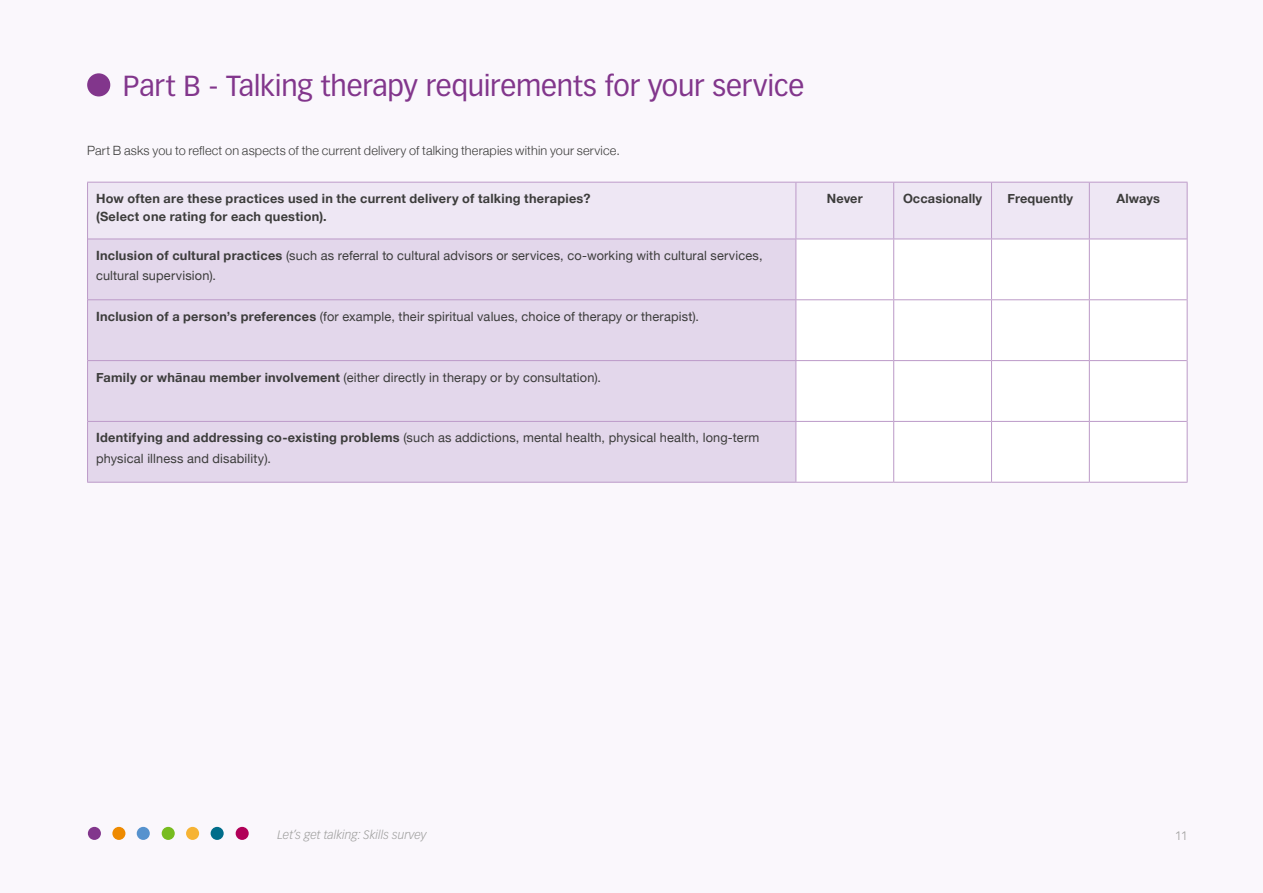
<style>
.page{position:relative;width:1263px;height:893px;background:#faf7fc}
.page>*{position:absolute;margin:0;border:0;box-sizing:border-box;transform-origin:0 0}
.t1{font:28.5px "Vectora LH";letter-spacing:-.01em;color:#82368c}
.t2{font:12.75px/20.2px "Helvetica Neue";letter-spacing:.015em;color:#3c3c3b}
.t3{font:700 12.75px/18px "Helvetica Neue";letter-spacing:.02em;color:#3c3c3b}
.t4{font:300 12.75px "Helvetica Neue";letter-spacing:.01em;color:#3c3c3b}
.t5{font:italic 300 12px "Vectora LH";color:#9d9d9c}
.t6{font:300 12px "Vectora LH";color:#9d9d9c}
.s1{font-weight:700}
</style>
<div class="page">
<div style="left:88px;top:827px;width:13px;height:13px;background:#82368c;border-radius:50%"></div>
<div style="left:112px;top:827px;width:13px;height:13px;background:#ee8a00;border-radius:50%"></div>
<div style="left:137px;top:827px;width:13px;height:13px;background:#5692ce;border-radius:50%"></div>
<div style="left:162px;top:827px;width:13px;height:13px;background:#77bc1f;border-radius:50%"></div>
<div style="left:186px;top:827px;width:13px;height:13px;background:#f6b334;border-radius:50%"></div>
<div style="left:211px;top:827px;width:13px;height:13px;background:#006d8a;border-radius:50%"></div>
<div style="left:236px;top:827px;width:13px;height:13px;background:#b10058;border-radius:50%"></div>
<div style="left:87px;top:73px;width:23px;height:23px;background:#82368c;border-radius:50%"></div>
<div style="left:88px;top:183px;width:1099px;height:56px;background:#eee7f4"></div>
<div style="left:88px;top:240px;width:707px;height:242px;background:#e3d7eb"></div>
<svg style="left:796px;top:240px;width:391px;height:242px"></svg>
<hr style="left:87px;top:182px;width:709px;height:1px;background:#bc9ac8">
<hr style="left:796px;top:182px;width:98px;height:1px;background:#bc9ac8">
<hr style="left:894px;top:182px;width:97px;height:1px;background:#bc9ac8">
<hr style="left:991px;top:182px;width:98px;height:1px;background:#bc9ac8">
<hr style="left:1089px;top:182px;width:98px;height:1px;background:#bc9ac8">
<hr style="left:88px;top:239px;width:708px;height:1px;background:#bc9ac8">
<hr style="left:796px;top:239px;width:98px;height:1px;background:#bc9ac8">
<hr style="left:894px;top:239px;width:97px;height:1px;background:#bc9ac8">
<hr style="left:991px;top:239px;width:98px;height:1px;background:#bc9ac8">
<hr style="left:1089px;top:239px;width:98px;height:1px;background:#bc9ac8">
<hr style="left:88px;top:299px;width:708px;height:1px;background:#bc9ac8">
<hr style="left:796px;top:299px;width:98px;height:1px;background:#bc9ac8">
<hr style="left:894px;top:299px;width:97px;height:1px;background:#bc9ac8">
<hr style="left:991px;top:299px;width:98px;height:1px;background:#bc9ac8">
<hr style="left:1089px;top:299px;width:98px;height:1px;background:#bc9ac8">
<hr style="left:88px;top:360px;width:708px;height:1px;background:#bc9ac8">
<hr style="left:796px;top:360px;width:98px;height:1px;background:#bc9ac8">
<hr style="left:894px;top:360px;width:97px;height:1px;background:#bc9ac8">
<hr style="left:991px;top:360px;width:98px;height:1px;background:#bc9ac8">
<hr style="left:1089px;top:360px;width:98px;height:1px;background:#bc9ac8">
<hr style="left:88px;top:421px;width:708px;height:1px;background:#bc9ac8">
<hr style="left:796px;top:421px;width:98px;height:1px;background:#bc9ac8">
<hr style="left:894px;top:421px;width:97px;height:1px;background:#bc9ac8">
<hr style="left:991px;top:421px;width:98px;height:1px;background:#bc9ac8">
<hr style="left:1089px;top:421px;width:98px;height:1px;background:#bc9ac8">
<hr style="left:87px;top:482px;width:709px;height:1px;background:#bc9ac8">
<hr style="left:796px;top:482px;width:98px;height:1px;background:#bc9ac8">
<hr style="left:894px;top:482px;width:97px;height:1px;background:#bc9ac8">
<hr style="left:991px;top:482px;width:98px;height:1px;background:#bc9ac8">
<hr style="left:1089px;top:482px;width:98px;height:1px;background:#bc9ac8">
<hr style="left:87px;top:183px;width:1px;height:56px;background:#bc9ac8">
<hr style="left:795px;top:183px;width:1px;height:56px;background:#bc9ac8">
<hr style="left:893px;top:183px;width:1px;height:56px;background:#bc9ac8">
<hr style="left:991px;top:183px;width:1px;height:56px;background:#bc9ac8">
<hr style="left:1089px;top:183px;width:1px;height:56px;background:#bc9ac8">
<hr style="left:1187px;top:183px;width:1px;height:56px;background:#bc9ac8">
<hr style="left:87px;top:239px;width:1px;height:61px;background:#bc9ac8">
<hr style="left:795px;top:239px;width:1px;height:60px;background:#bc9ac8">
<hr style="left:893px;top:239px;width:1px;height:60px;background:#bc9ac8">
<hr style="left:991px;top:239px;width:1px;height:60px;background:#bc9ac8">
<hr style="left:1089px;top:239px;width:1px;height:60px;background:#bc9ac8">
<hr style="left:1187px;top:239px;width:1px;height:61px;background:#bc9ac8">
<hr style="left:87px;top:300px;width:1px;height:61px;background:#bc9ac8">
<hr style="left:795px;top:300px;width:1px;height:60px;background:#bc9ac8">
<hr style="left:893px;top:300px;width:1px;height:60px;background:#bc9ac8">
<hr style="left:991px;top:300px;width:1px;height:60px;background:#bc9ac8">
<hr style="left:1089px;top:300px;width:1px;height:60px;background:#bc9ac8">
<hr style="left:1187px;top:300px;width:1px;height:61px;background:#bc9ac8">
<hr style="left:87px;top:361px;width:1px;height:60px;background:#bc9ac8">
<hr style="left:795px;top:361px;width:1px;height:60px;background:#bc9ac8">
<hr style="left:893px;top:361px;width:1px;height:60px;background:#bc9ac8">
<hr style="left:991px;top:361px;width:1px;height:60px;background:#bc9ac8">
<hr style="left:1089px;top:361px;width:1px;height:60px;background:#bc9ac8">
<hr style="left:1187px;top:361px;width:1px;height:60px;background:#bc9ac8">
<hr style="left:87px;top:421px;width:1px;height:61px;background:#bc9ac8">
<hr style="left:795px;top:422px;width:1px;height:60px;background:#bc9ac8">
<hr style="left:893px;top:422px;width:1px;height:60px;background:#bc9ac8">
<hr style="left:991px;top:422px;width:1px;height:60px;background:#bc9ac8">
<hr style="left:1089px;top:422px;width:1px;height:60px;background:#bc9ac8">
<hr style="left:1187px;top:421px;width:1px;height:61px;background:#bc9ac8">
<h1 class="t1" style="left:123px;top:69px;width:683px">Part B - Talking therapy requirements for your service</h1>
<p class="t4" style="left:87px;top:140px;width:534px">Part B asks you to reflect on aspects of the current delivery of talking therapies within your service.</p>
<p class="t3" style="left:96px;top:190px;width:496px">How often are these practices used in the current delivery of talking therapies? (Select one rating for each question).</p>
<p class="t3" style="left:827px;top:190px;width:37px">Never</p>
<p class="t3" style="left:903px;top:190px;width:81px">Occasionally</p>
<p class="t3" style="left:1008px;top:190px;width:67px">Frequently</p>
<p class="t3" style="left:1116px;top:190px;width:45px">Always</p>
<p class="t2" style="left:96px;top:246px;width:668px"><span class="s1">Inclusion of cultural practices</span> (such as referral to cultural advisors or services, co-working with cultural services, cultural supervision).</p>
<p class="t2" style="left:96px;top:307px;width:605px"><span class="s1">Inclusion of a person’s preferences</span> (for example, their spiritual values, choice of therapy or therapist).</p>
<p class="t2" style="left:96px;top:368px;width:506px"><span class="s1">Family or whānau member involvement</span> (either directly in therapy or by consultation).</p>
<p class="t2" style="left:96px;top:428px;width:665px"><span class="s1">Identifying and addressing co-existing problems</span> (such as addictions, mental health, physical health, long-term physical illness and disability).</p>
<p class="t5" style="left:277px;top:827px;width:151px">Let’s get talking: Skills survey</p>
<p class="t6" style="left:1175px;top:829px;width:14px">11</p>
</div>
